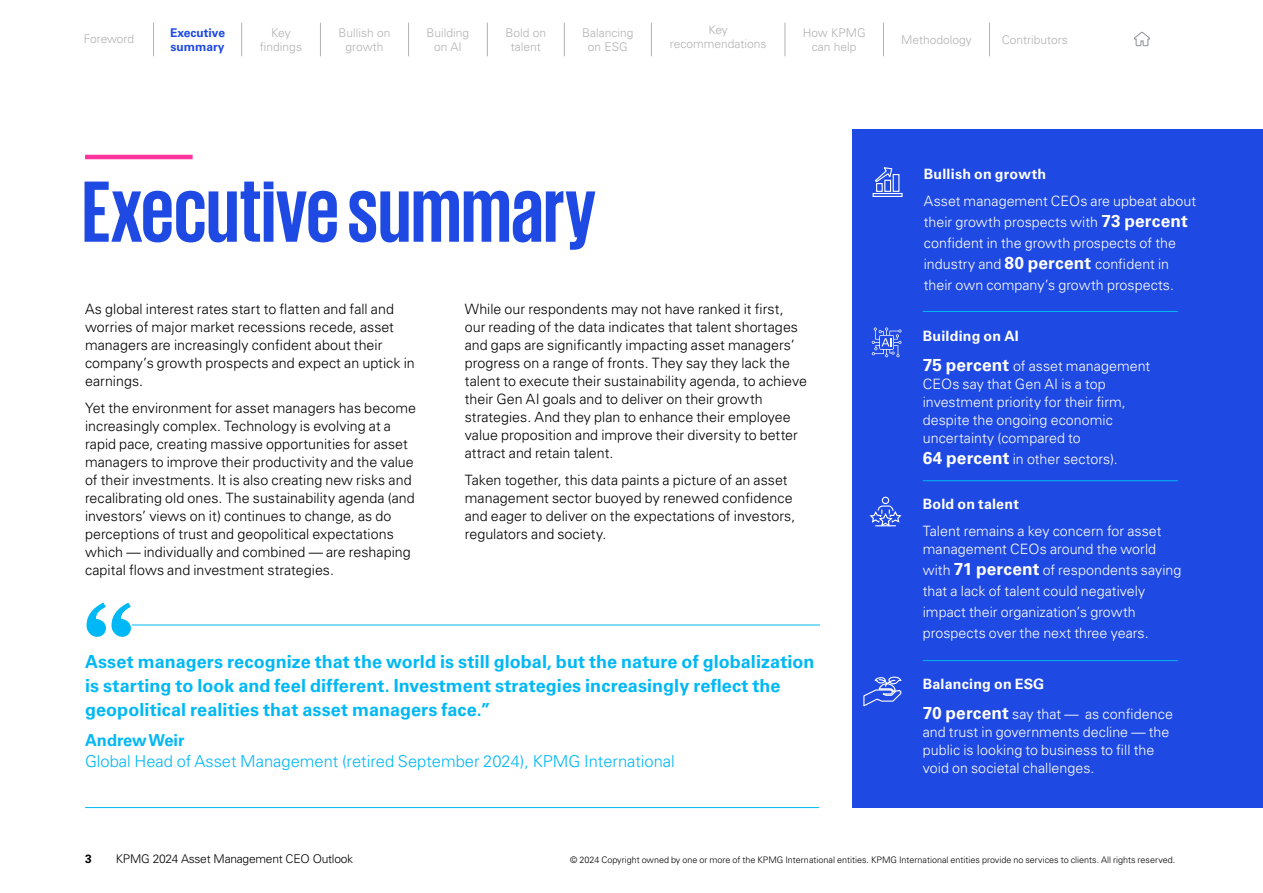
<style>
.page{position:relative;width:1263px;height:893px;background:#fff}
.page>*{position:absolute;margin:0;border:0;box-sizing:border-box;transform-origin:0 0}
.t1{font:700 88.8px "KPMG";color:#1e49e2}
.t2{font:700 18px/24px "Univers LT Std";letter-spacing:.005em;color:#00b8f5}
.t3{font:300 16.5px "Univers LT Std";color:#00b8f5}
.t4{font:700 16.5px "Univers LT Std";color:#00b8f5}
.t5{font:300 14.25px/18px "Univers LT Std";color:#000}
.t6{font:300 14.25px/21px "Univers LT Std";color:#fff}
.t7{font:700 14.25px "Univers LT Std";letter-spacing:.015em;color:#fff}
.t8{font:300 12px/14.4px "Univers LT Std";color:#b2b2b2;text-align:center}
.t9{font:300 12px "Univers LT Std";letter-spacing:-.02em;color:#000}
.t10{font:700 12px/14.4px "Univers LT Std";color:#1e49e2}
.t11{font:700 12px "Univers LT Std";color:#000}
.t12{font:300 9px "Univers LT Std";color:#000}
.s1{font-weight:700;font-size:17.25px}
.s2{font-weight:700}
</style>
<div class="page">
<hr style="left:85px;top:155px;width:108px;height:4px;background:#fd349c">
<hr style="left:85px;top:807px;width:734px;height:1px;background:#00b8f5">
<hr style="left:120px;top:625px;width:700px;height:1px;background:#00b8f5">
<svg style="left:86px;top:603px;width:48px;height:34px"></svg>
<div style="left:853px;top:130px;width:410px;height:678px;background:#1e49e2"></div>
<svg style="left:872px;top:167px;width:31px;height:30px"></svg>
<div style="left:882px;top:497px;width:7px;height:7px;border:1px solid #fff;border-radius:50%"></div>
<svg style="left:869px;top:505px;width:33px;height:22px"></svg>
<svg style="left:863px;top:676px;width:39px;height:31px"></svg>
<svg style="left:872px;top:327px;width:29px;height:30px"></svg>
<hr style="left:923px;top:480px;width:255px;height:1px;background:#00b8f5">
<hr style="left:923px;top:311px;width:255px;height:1px;background:#00b8f5">
<hr style="left:923px;top:660px;width:255px;height:1px;background:#00b8f5">
<svg style="left:1134px;top:31px;width:16px;height:16px"></svg>
<hr style="left:153px;top:23px;width:1px;height:33px;background:#b2b2b2">
<hr style="left:241px;top:23px;width:1px;height:33px;background:#b2b2b2">
<hr style="left:320px;top:23px;width:1px;height:33px;background:#b2b2b2">
<hr style="left:408px;top:23px;width:1px;height:33px;background:#b2b2b2">
<hr style="left:487px;top:23px;width:1px;height:33px;background:#b2b2b2">
<hr style="left:564px;top:23px;width:1px;height:33px;background:#b2b2b2">
<hr style="left:651px;top:23px;width:1px;height:33px;background:#b2b2b2">
<hr style="left:785px;top:23px;width:1px;height:33px;background:#b2b2b2">
<hr style="left:883px;top:23px;width:1px;height:33px;background:#b2b2b2">
<hr style="left:989px;top:23px;width:1px;height:33px;background:#b2b2b2">
<p class="t8" style="left:84px;top:32px;width:52px">Foreword</p>
<p class="t8" style="left:260px;top:25px;width:44px">Key findings</p>
<p class="t8" style="left:338px;top:25px;width:54px">Bullish on growth</p>
<p class="t8" style="left:427px;top:25px;width:44px">Building on AI</p>
<p class="t8" style="left:506px;top:25px;width:42px">Bold on talent</p>
<p class="t8" style="left:582px;top:25px;width:53px">Balancing on ESG</p>
<p class="t8" style="left:670px;top:23px;width:98px">Key recommendations</p>
<p class="t8" style="left:803px;top:25px;width:65px">How KPMG can help</p>
<p class="t8" style="left:901px;top:32px;width:72px">Methodology</p>
<p class="t8" style="left:1002px;top:32px;width:68px">Contributors</p>
<p class="t10" style="left:170px;top:25px;width:56px">Executive summary</p>
<h1 class="t1" style="left:82px;top:167px;width:515px">Executive summary</h1>
<p class="t5" style="left:85px;top:299px;width:331px">As global interest rates start to flatten and fall and worries of major market recessions recede, asset managers are increasingly confident about their company’s growth prospects and expect an uptick in earnings.</p>
<p class="t5" style="left:85px;top:398px;width:333px">Yet the environment for asset managers has become increasingly complex. Technology is evolving at a rapid pace, creating massive opportunities for asset managers to improve their productivity and the value of their investments. It is also creating new risks and recalibrating old ones. The sustainability agenda (and investors’ views on it) continues to change, as do perceptions of trust and geopolitical expectations which — individually and combined — are reshaping capital flows and investment strategies.</p>
<p class="t5" style="left:465px;top:299px;width:344px">While our respondents may not have ranked it first, our reading of the data indicates that talent shortages and gaps are significantly impacting asset managers’ progress on a range of fronts. They say they lack the talent to execute their sustainability agenda, to achieve their Gen AI goals and to deliver on their growth strategies. And they plan to enhance their employee value proposition and improve their diversity to better attract and retain talent.</p>
<p class="t5" style="left:465px;top:470px;width:332px">Taken together, this data paints a picture of an asset management sector buoyed by renewed confidence and eager to deliver on the expectations of investors, regulators and society.</p>
<p class="t2" style="left:85px;top:649px;width:731px">Asset managers recognize that the world is still global, but the nature of globalization is starting to look and feel different. Investment strategies increasingly reflect the geopolitical realities that asset managers face.”</p>
<p class="t4" style="left:85px;top:730px;width:101px">Andrew Weir</p>
<p class="t3" style="left:85px;top:751px;width:591px">Global Head of Asset Management (retired September 2024), KPMG International</p>
<p class="t7" style="left:924px;top:165px;width:124px">Bullish on growth</p>
<p class="t6" style="left:924px;top:190px;width:274px">Asset management CEOs are upbeat about their growth prospects with <span class="s1">73 percent </span>confident in the growth prospects of the industry and <span class="s1">80 percent</span> confident in their own company’s growth prospects.</p>
<p class="t6" style="left:923px;top:320px;width:229px;line-height:30px"><span class="s2">Building on AI<br></span><span class="s1">75 percent</span> of asset management</p>
<p class="t6" style="left:923px;top:374px;width:205px;line-height:18px">CEOs say that Gen AI is a top investment priority for their firm, despite the ongoing economic uncertainty (compared to</p>
<p class="t6" style="left:923px;top:448px;width:196px"><span class="s1">64 percent</span> in other sectors).</p>
<p class="t7" style="left:923px;top:495px;width:98px">Bold on talent</p>
<p class="t6" style="left:923px;top:522px;width:240px;line-height:18px">Talent remains a key concern for asset management CEOs around the world</p>
<p class="t6" style="left:923px;top:559px;width:260px">with <span class="s1">71 percent</span> of respondents saying that a lack of talent could negatively impact their organization’s growth prospects over the next three years.</p>
<p class="t6" style="left:923px;top:668px;width:252px;line-height:30px"><span class="s2">Balancing on ESG<br></span><span class="s1">70 percent</span> say that — as confidence</p>
<p class="t6" style="left:923px;top:722px;width:248px;line-height:18px">and trust in governments decline — the public is looking to business to fill the void on societal challenges.</p>
<p class="t11" style="left:85px;top:852px;width:8px">3</p>
<p class="t9" style="left:116px;top:852px;width:239px">KPMG 2024 Asset Management CEO Outlook</p>
<p class="t12" style="left:570px;top:854px;width:606px">© 2024 Copyright owned by one or more of the KPMG International entities. KPMG International entities provide no services to clients. All rights reserved.</p>
</div>
